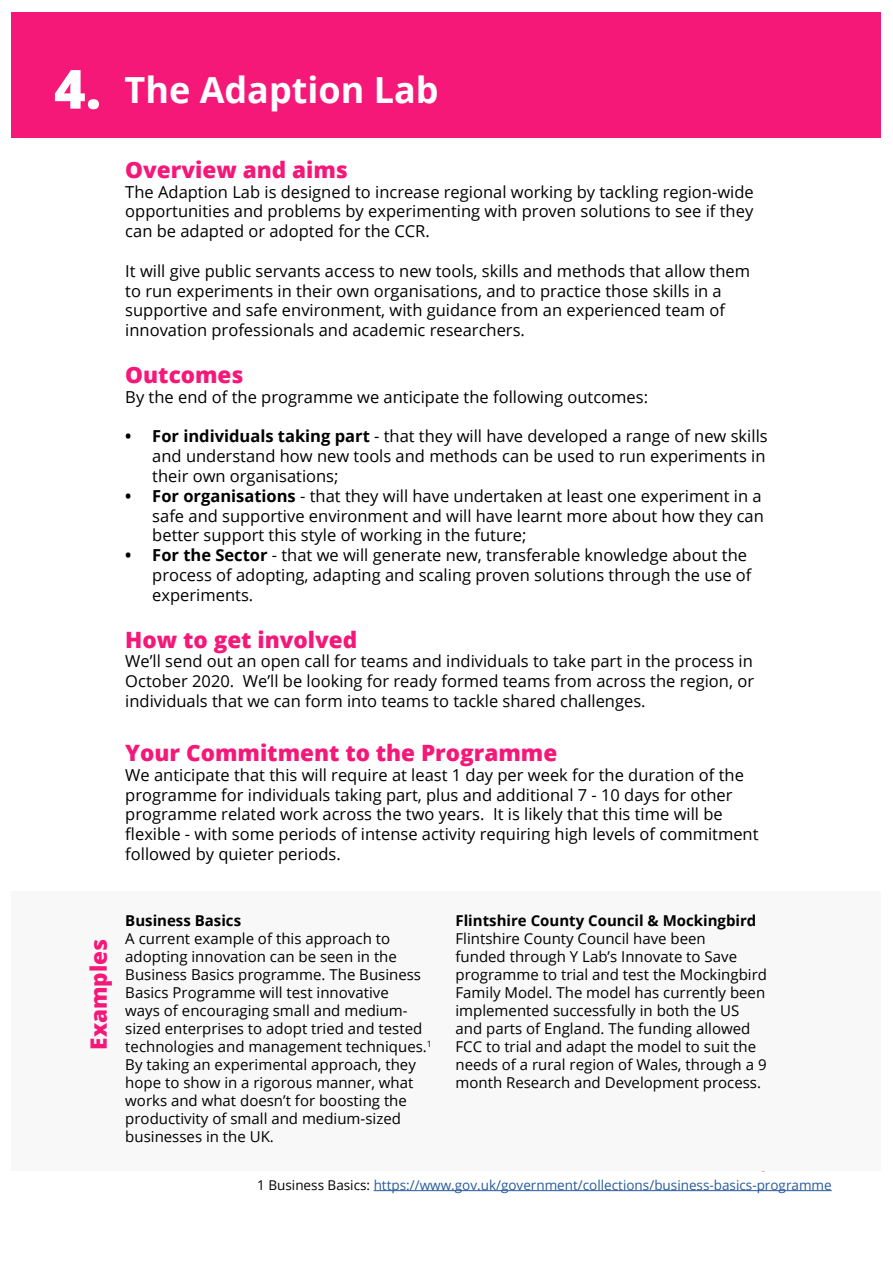
<style>
.page{position:relative;width:893px;height:1263px;background:#fff}
.page>*{position:absolute;margin:0;border:0;box-sizing:border-box;transform-origin:0 0}
.t1{font:800 54px "Open Sans";color:#fff}
.t2{font:700 36px "Open Sans";color:#fff}
.t3{font:800 22.5px "Open Sans";color:#f51879}
.t4{font:16.5px/19.8px "Open Sans";color:#000}
.t5{font:15px/18px "Open Sans";color:#000}
.t6{font:700 15px "Open Sans";color:#000}
.t7{font:13.5px "Open Sans";color:#275b9b}
.s1{font-weight:700}
.s2{color:#000}
</style>
<div class="page">
<div style="left:12px;top:13px;width:869px;height:125px;background:#f51879"></div>
<div style="left:12px;top:892px;width:869px;height:279px;background:#f8f8f8"></div>
<hr style="left:374px;top:1190px;width:458px;height:1px;background:#275b9b">
<h1 class="t1" style="left:54px;top:48px;width:49px">4.</h1>
<h2 class="t2" style="left:125px;top:65px;width:316px">The Adaption Lab</h2>
<h3 class="t3" style="left:125px;top:152px;width:224px">Overview and aims</h3>
<p class="t4" style="left:125px;top:181px;width:630px;text-align:justify">The Adaption Lab is designed to increase regional working by tackling region-wide opportunities and problems by experimenting with proven solutions to see if they can be adapted or adopted for the CCR.</p>
<p class="t4" style="left:125px;top:260px;width:626px">It will give public servants access to new tools, skills and methods that allow them to run experiments in their own organisations, and to practice those skills in a supportive and safe environment, with guidance from an experienced team of innovation professionals and academic researchers.</p>
<h3 class="t3" style="left:125px;top:358px;width:120px">Outcomes</h3>
<p class="t4" style="left:125px;top:386px;width:524px">By the end of the programme we anticipate the following outcomes:</p>
<p class="t4" style="left:152px;top:426px;width:617px;text-indent:-27px"><span class="s1">• For individuals taking part</span> - that they will have developed a range of new skills and understand how new tools and methods can be used to run experiments in their own organisations;</p>
<p class="t4" style="left:152px;top:485px;width:613px;text-indent:-27px"><span class="s1">• For organisations</span> - that they will have undertaken at least one experiment in a safe and supportive environment and will have learnt more about how they can better support this style of working in the future;</p>
<p class="t4" style="left:152px;top:545px;width:601px;text-indent:-27px"><span class="s1">• For the Sector</span> - that we will generate new, transferable knowledge about the process of adopting, adapting and scaling proven solutions through the use of experiments.</p>
<h3 class="t3" style="left:125px;top:622px;width:234px">How to get involved</h3>
<p class="t4" style="left:125px;top:651px;width:630px;text-align:justify">We’ll send out an open call for teams and individuals to take part in the process in October 2020. We’ll be looking for ready formed teams from across the region, or individuals that we can form into teams to tackle shared challenges.</p>
<h3 class="t3" style="left:125px;top:736px;width:433px">Your Commitment to the Programme</h3>
<p class="t4" style="left:125px;top:764px;width:635px">We anticipate that this will require at least 1 day per week for the duration of the programme for individuals taking part, plus and additional 7 - 10 days for other programme related work across the two years. It is likely that this time will be flexible - with some periods of intense activity requiring high levels of commitment followed by quieter periods.</p>
<h3 class="t3" style="left:82px;top:1050px;width:112px;rotate:-90deg">Examples</h3>
<p class="t6" style="left:125px;top:910px;width:117px">Business Basics</p>
<p class="t5" style="left:125px;top:929px;width:308px">A current example of this approach to adopting innovation can be seen in the Business Basics programme. The Business Basics Programme will test innovative<br>ways of encouraging small and medium&shy;sized enterprises to adopt tried and tested technologies and management techniques.<sup>1<br></sup>By taking an experimental approach, they hope to show in a rigorous manner, what works and what doesn’t for boosting the productivity of small and medium-sized businesses in the UK.</p>
<p class="t6" style="left:455px;top:910px;width:302px">Flintshire County Council &amp; Mockingbird</p>
<p class="t5" style="left:455px;top:929px;width:313px">Flintshire County Council have been<br>funded through Y Lab’s Innovate to Save programme to trial and test the Mockingbird Family Model. The model has currently been implemented successfully in both the US and parts of England. The funding allowed FCC to trial and adapt the model to suit the needs of a rural region of Wales, through a 9 month Research and Development process.</p>
<p class="t7" style="left:257px;top:1175px;width:576px"><span class="s2">1 Business Basics:</span> https://www.gov.uk/government/collections/business-basics-programme</p>
</div>
